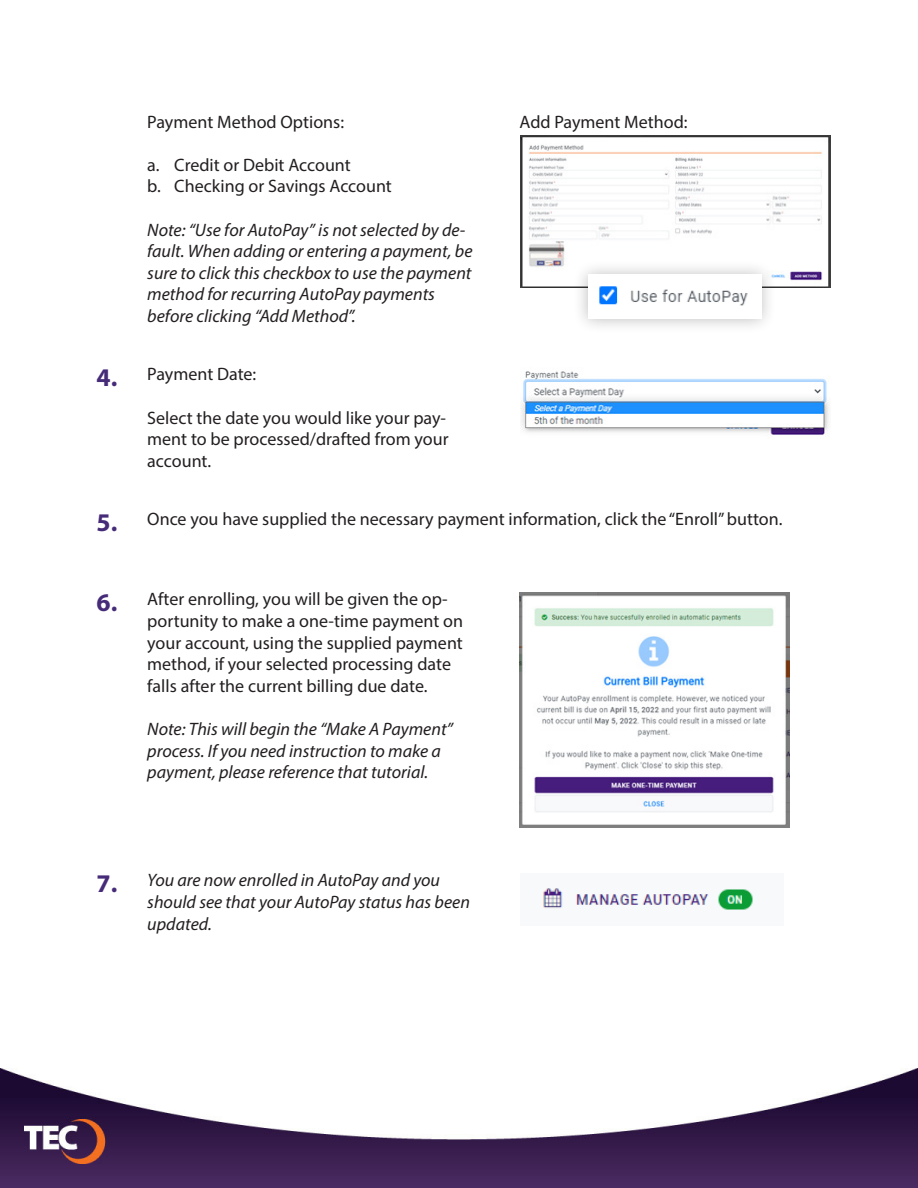
<style>
.page{position:relative;width:918px;height:1188px;background:#fff}
.page>*{position:absolute;margin:0;border:0;box-sizing:border-box;transform-origin:0 0}
.Number{font:700 25.5px "Myriad Pro";color:#462b79}
.t1{font:18px/21.6px "Myriad Pro";color:#231f20}
.t2{font:italic 18px/21.6px "Myriad Pro";color:#231f20}
</style>
<div class="page">
<img style="left:0;top:1068px;width:918px;height:120px">
<img style="left:520px;top:135px;width:310px;height:153px">
<img style="left:520px;top:371px;width:310px;height:64px">
<img style="left:520px;top:592px;width:270px;height:236px">
<img style="left:543px;top:888px;width:210px;height:22px">
<div style="left:573px;top:259px;width:204px;height:75px;background:#231f20;opacity:.3"></div>
<img style="left:588px;top:275px;width:173px;height:44px">
<p class="t1" style="left:147px;top:110px;width:198px">Payment Method Options:</p>
<p class="t1" style="left:520px;top:110px;width:170px">Add Payment Method:</p>
<p class="t1" style="left:147px;top:154px;width:205px">a. Credit or Debit Account</p>
<p class="t1" style="left:147px;top:175px;width:246px">b. Checking or Savings Account</p>
<p class="t2" style="left:147px;top:218px;width:327px">Note: “Use for AutoPay” is not selected by de&shy;fault. When adding or entering a payment, be sure to click this checkbox to use the payment method for recurring AutoPay payments before clicking “Add Method”.</p>
<p class="Number" style="left:97px;top:361px;width:22px">4.</p>
<p class="t1" style="left:147px;top:363px;width:111px">Payment Date:</p>
<p class="t1" style="left:147px;top:406px;width:303px">Select the date you would like your pay&shy;ment to be processed/drafted from your account.</p>
<p class="Number" style="left:97px;top:506px;width:22px">5.</p>
<p class="t1" style="left:147px;top:508px;width:637px">Once you have supplied the necessary payment information, click the “Enroll” button.</p>
<p class="Number" style="left:97px;top:586px;width:22px">6.</p>
<p class="t1" style="left:147px;top:588px;width:317px">After enrolling, you will be given the op&shy;portunity to make a one-time payment on your account, using the supplied payment method, if your selected processing date falls after the current billing due date.</p>
<p class="t2" style="left:147px;top:718px;width:307px">Note: This will begin the “Make A Payment” process. If you need instruction to make a payment, please reference that tutorial.</p>
<p class="Number" style="left:97px;top:867px;width:22px">7.</p>
<p class="t2" style="left:147px;top:869px;width:324px">You are now enrolled in AutoPay and you should see that your AutoPay status has been updated.</p>
</div>
